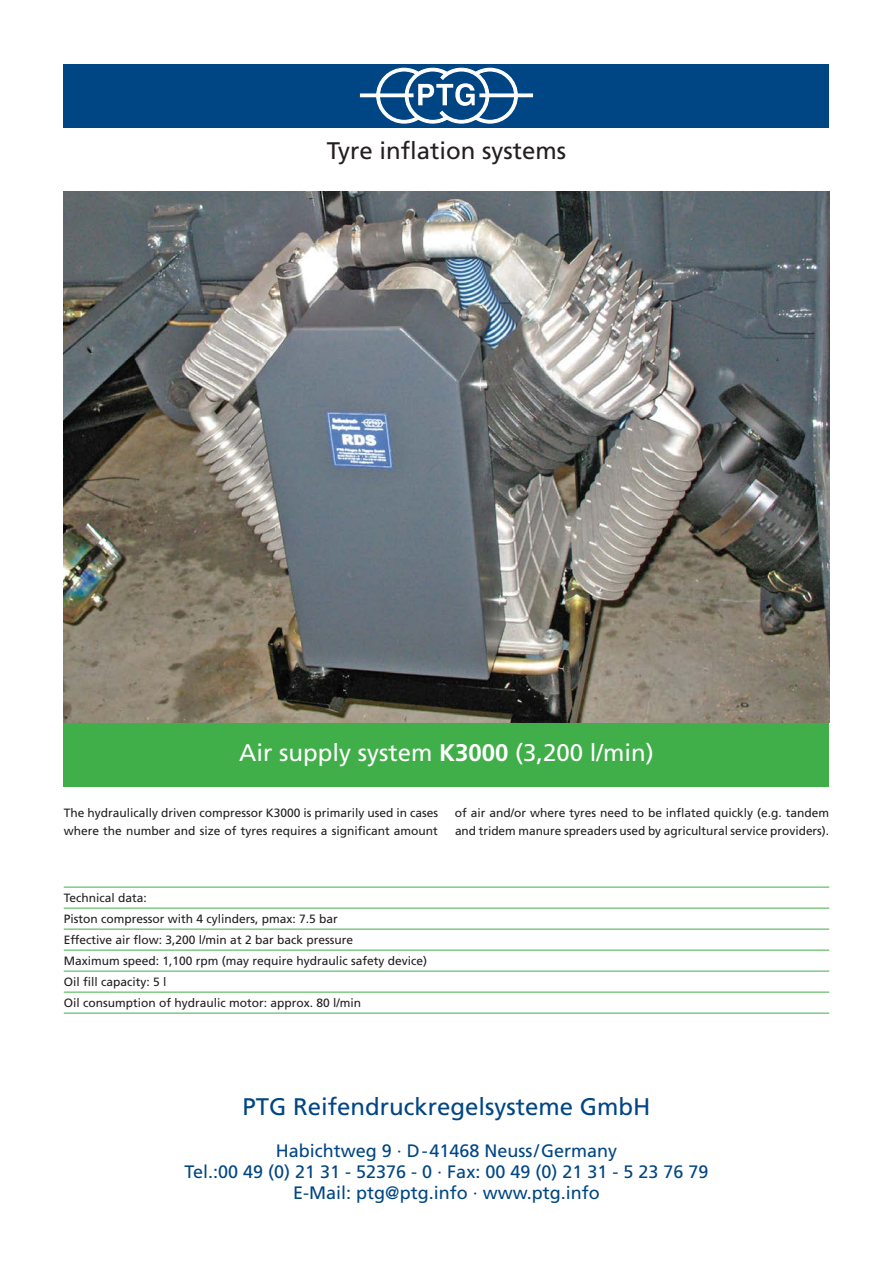
<style>
.page{position:relative;width:893px;height:1263px;background:#fff}
.page>*{position:absolute;margin:0;border:0;box-sizing:border-box;transform-origin:0 0}
.t1{font:24px "Frutiger";color:#fff}
.t2{font:24px "Frutiger";color:#004684}
.t3{font:24px "Frutiger";color:#231f20}
.t4{font:18px/21px "Frutiger";color:#004684;text-align:center}
.t5{font:12px/21px "Frutiger";color:#231f20}
.s1{font-weight:700}
</style>
<div class="page">
<div style="left:64px;top:64px;width:765px;height:64px;background:#004684"></div>
<div style="left:360px;top:93px;width:54px;height:4px;border:1px solid #fff"></div>
<div style="left:479px;top:93px;width:54px;height:4px;border:1px solid #fff"></div>
<svg style="left:376px;top:67px;width:142px;height:57px"></svg>
<img style="left:64px;top:191px;width:765px;height:532px">
<div style="left:64px;top:723px;width:765px;height:64px;background:#40ae49"></div>
<hr style="left:64px;top:887px;width:765px;height:1px;background:#40ae49">
<hr style="left:64px;top:908px;width:765px;height:1px;background:#40ae49">
<hr style="left:64px;top:929px;width:765px;height:1px;background:#40ae49">
<hr style="left:64px;top:950px;width:765px;height:1px;background:#40ae49">
<hr style="left:64px;top:971px;width:765px;height:1px;background:#40ae49">
<hr style="left:64px;top:992px;width:765px;height:1px;background:#40ae49">
<hr style="left:64px;top:1013px;width:765px;height:1px;background:#40ae49">
<h1 class="t3" style="left:327px;top:137px;width:241px">Tyre inflation systems</h1>
<h1 class="t1" style="left:239px;top:738px;width:416px">Air supply system <span class="s1">K3000</span> (3,200 l/min)</h1>
<p class="t5" style="left:64px;top:804px;width:376px;line-height:18px">The hydraulically driven compressor K3000 is primarily used in cases where the number and size of tyres requires a significant amount</p>
<p class="t5" style="left:455px;top:804px;width:376px;line-height:18px">of air and/or where tyres need to be inflated quickly (e.g. tandem and tridem manure spreaders used by agricultural service providers).</p>
<p class="t5" style="left:64px;top:887px;width:365px">Technical data:<br>Piston compressor with 4 cylinders, pmax: 7.5 bar<br>Effective air flow: 3,200 l/min at 2 bar back pressure<br>Maximum speed: 1,100 rpm (may require hydraulic safety device)<br>Oil fill capacity: 5 l<br>Oil consumption of hydraulic motor: approx. 80 l/min</p>
<h1 class="t2" style="left:242px;top:1093px;width:410px">PTG Reifendruckregelsysteme GmbH</h1>
<h2 class="t4" style="left:184px;top:1140px;width:525px">Habichtweg 9 · D-41468 Neuss/Germany<br>Tel.:00 49 (0) 21 31 - 52376 - 0 · Fax: 00 49 (0) 21 31 - 5 23 76 79<br>E-Mail: ptg@ptg.info · www.ptg.info</h2>
</div>
